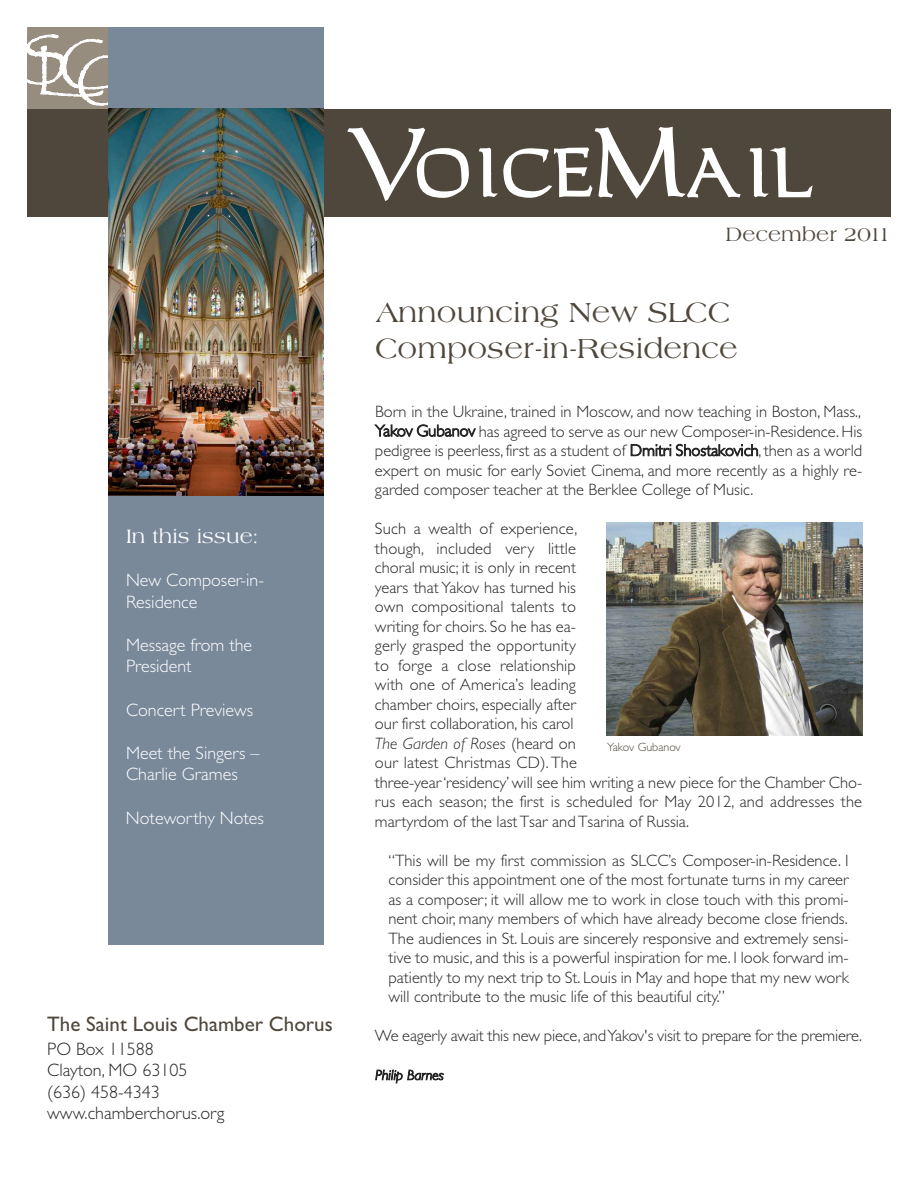
<style>
.page{position:relative;width:918px;height:1188px;background:#fff}
.page>*{position:absolute;margin:0;border:0;box-sizing:border-box;transform-origin:0 0}
.t1{font:87px "Carolus Roman";color:#fff}
.t2{font:30px/36px "Amphion";color:#50473c}
.t3{font:21px "Gill Sans";color:#50473c}
.t4{font:21px "Amphion";color:#fff}
.t5{font:21px "Amphion";color:#50473c}
.t6{font:300 18px/21.6px "Gill Sans";color:#fff}
.t7{font:300 18px/21.6px "Gill Sans";color:#272627}
.t8{font:300 16.5px/19.5px "Gill Sans";color:#272627;text-align:justify}
.t9{font:italic 300 14.25px "Gill Sans";letter-spacing:-.005em;color:#272627}
.t10{font:300 12px "Gill Sans";color:#50473c}
.s1{font-style:italic}
</style>
<div class="page">
<div style="left:27px;top:109px;width:864px;height:108px;background:#50473c"></div>
<div style="left:108px;top:27px;width:216px;height:918px;background:#79899a"></div>
<img style="left:108px;top:109px;width:216px;height:386px">
<svg style="left:27px;top:27px;width:81px;height:82px"></svg>
<img style="left:606px;top:522px;width:256px;height:213px">
<h1 class="t1" style="left:347px;top:124px;width:469px">VoiceMail</h1>
<p class="t5" style="left:726px;top:222px;width:165px">December 2011</p>
<p class="t4" style="left:126px;top:523px;width:134px">In this issue:</p>
<p class="t6" style="left:126px;top:569px;width:140px">New Composer-in-<br>Residence</p>
<p class="t6" style="left:126px;top:634px;width:128px">Message from the<br>President</p>
<p class="t6" style="left:126px;top:699px;width:129px">Concert Previews</p>
<p class="t6" style="left:126px;top:742px;width:135px">Meet the Singers –<br>Charlie Grames</p>
<p class="t6" style="left:126px;top:807px;width:139px">Noteworthy Notes</p>
<p class="t3" style="left:47px;top:1012px;width:287px">The Saint Louis Chamber Chorus</p>
<p class="t7" style="left:47px;top:1038px;width:179px">PO Box 11588<br>Clayton, MO 63105 (636) 458-4343 www.chamberchorus.org</p>
<h2 class="t2" style="left:375px;top:294px;width:365px">Announcing New SLCC<br>Composer-in-Residence</h2>
<p class="t8" style="left:375px;top:402px;width:489px">Born in the Ukraine, trained in Moscow, and now teaching in Boston, Mass., Yakov Gubanov has agreed to serve as our new Composer-in-Residence. His pedigree is peerless, first as a student of Dmitri Shostakovich, then as a world expert on music for early Soviet Cinema, and more recently as a highly re&shy;garded composer teacher at the Berklee College of Music.</p>
<p class="t8" style="left:375px;top:519px;width:489px;text-align:left">Such a wealth of experience,<br>though, included very little<br>choral music; it is only in recent<br>years that Yakov has turned his<br>own compositional talents to<br>writing for choirs. So he has ea-<br>gerly grasped the opportunity<br>to forge a close relationship<br>with one of America’s leading<br>chamber choirs, especially after<br>our first collaboration, his carol<br><span class="s1">The Garden of Roses</span> (heard on<br>our latest Christmas CD). The<br>three-year‘residency’ will see him writing a new piece for the Chamber Cho&shy;rus each season; the first is scheduled for May 2012, and addresses the martyrdom of the lastTsar andTsarina of Russia.</p>
<p class="t8" style="left:388px;top:850px;width:462px">“This will be my first commission as SLCC’s Composer-in-Residence. I consider this appointment one of the most fortunate turns in my career as a composer; it will allow me to work in close touch with this promi&shy;nent choir, many members of which have already become close friends.<br>The audiences in St. Louis are sincerely responsive and extremely sensi&shy;tive to music, and this is a powerful inspiration for me. I look forward im&shy;patiently to my next trip to St. Louis in May and hope that my new work will contribute to the music life of this beautiful city.”</p>
<p class="t8" style="left:375px;top:1026px;width:489px">We eagerly await this new piece, andYakov's visit to prepare for the premiere.</p>
<p class="t9" style="left:375px;top:1067px;width:70px">Philip Barnes</p>
<p class="t10" style="left:607px;top:740px;width:75px">Yakov Gubanov</p>
</div>
